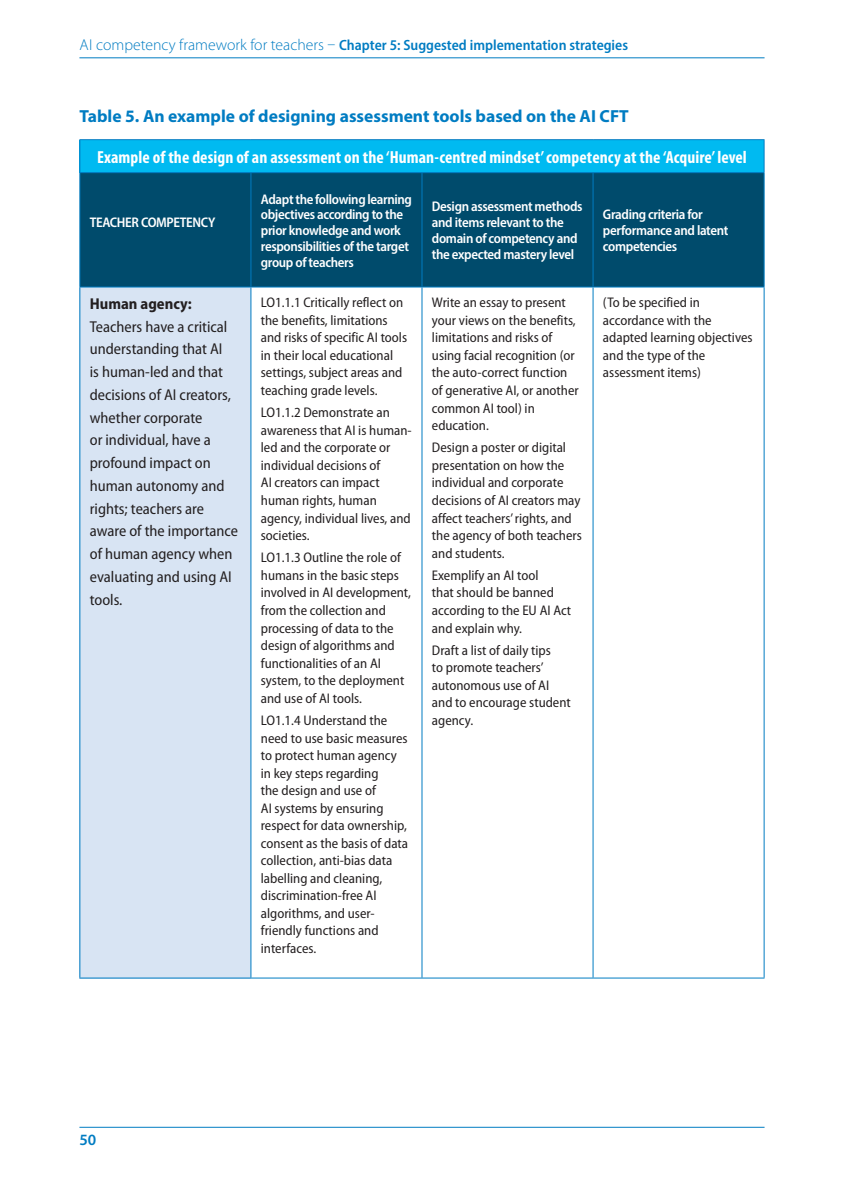
<style>
.page{position:relative;width:844px;height:1191px;background:#fff}
.page>*{position:absolute;margin:0;border:0;box-sizing:border-box;transform-origin:0 0}
.TABLE_header{font:700 condensed 17.5px "Myriad Pro";letter-spacing:.005em;color:#fff}
.TITRE_TABLEAU_etendu{font:700 17.5px "Myriad Pro";color:#007cc2}
.TABLE_texte_1{font:semi-condensed 15.75px/22.8px "Myriad Pro";color:#231f20}
.TABLE_texte_1-2{font:700 semi-condensed 15.75px "Myriad Pro";color:#231f20}
.t1{font:600 15.75px "Myriad Pro";color:#007cc2}
.t2{font:600 semi-condensed 14.88px "Myriad Pro";color:#007cc2}
.TABLE_texte_2{font:semi-condensed 14px/17.5px "Myriad Pro";color:#231f20}
.TABLE_header_2{font:600 semi-condensed 14px/15.8px "Myriad Pro";letter-spacing:-.025em;color:#fff}
.s1{font-weight:300;font-stretch:normal;font-size:15.75px}
</style>
<div class="page">
<hr style="left:79px;top:57px;width:685px;height:1px;background:#007cc2">
<hr style="left:79px;top:1126px;width:685px;height:1px;background:#007cc2">
<div style="left:80px;top:140px;width:683px;height:33px;background:#00baf1"></div>
<div style="left:80px;top:173px;width:683px;height:113px;background:#004b6c"></div>
<div style="left:80px;top:287px;width:171px;height:691px;background:#d8e4f3"></div>
<svg style="left:251px;top:287px;width:512px;height:690px"></svg>
<hr style="left:79px;top:139px;width:172px;height:1px;background:#007cc2">
<hr style="left:79px;top:140px;width:1px;height:32px;background:#007cc2">
<hr style="left:251px;top:139px;width:171px;height:1px;background:#007cc2">
<hr style="left:422px;top:139px;width:171px;height:1px;background:#007cc2">
<hr style="left:593px;top:139px;width:171px;height:1px;background:#007cc2">
<hr style="left:763px;top:140px;width:1px;height:32px;background:#007cc2">
<hr style="left:79px;top:172px;width:171px;height:1px;background:#007cc2">
<hr style="left:79px;top:173px;width:1px;height:113px;background:#007cc2">
<hr style="left:422px;top:172px;width:171px;height:1px;background:#007cc2">
<hr style="left:593px;top:172px;width:171px;height:1px;background:#007cc2">
<hr style="left:592px;top:173px;width:1px;height:113px;background:#007cc2">
<hr style="left:763px;top:173px;width:1px;height:113px;background:#007cc2">
<hr style="left:79px;top:286px;width:172px;height:1px;background:#007cc2">
<hr style="left:79px;top:287px;width:1px;height:690px;background:#007cc2">
<hr style="left:251px;top:286px;width:171px;height:1px;background:#007cc2">
<hr style="left:250px;top:287px;width:1px;height:690px;background:#007cc2">
<hr style="left:422px;top:286px;width:171px;height:1px;background:#007cc2">
<hr style="left:593px;top:286px;width:171px;height:1px;background:#007cc2">
<hr style="left:79px;top:977px;width:172px;height:1px;background:#007cc2">
<hr style="left:251px;top:977px;width:171px;height:1px;background:#007cc2">
<hr style="left:422px;top:977px;width:171px;height:1px;background:#007cc2">
<hr style="left:593px;top:977px;width:171px;height:1px;background:#007cc2">
<hr style="left:250px;top:172px;width:172px;height:1px;background:#007cc2">
<hr style="left:250px;top:173px;width:1px;height:113px;background:#007cc2">
<hr style="left:421px;top:173px;width:1px;height:113px;background:#007cc2">
<hr style="left:421px;top:287px;width:1px;height:690px;background:#007cc2">
<hr style="left:592px;top:287px;width:1px;height:690px;background:#007cc2">
<hr style="left:763px;top:287px;width:1px;height:690px;background:#007cc2">
<p class="t2" style="left:80px;top:36px;width:550px"><span class="s1">AI competency framework for teachers –</span> Chapter 5: Suggested implementation strategies</p>
<p class="TITRE_TABLEAU_etendu" style="left:79px;top:105px;width:550px">Table 5. An example of designing assessment tools based on the AI CFT</p>
<p class="TABLE_header" style="left:97px;top:146px;width:651px">Example of the design of an assessment on the ‘Human-centred mindset’ competency at the ‘Acquire’ level</p>
<p class="TABLE_header_2" style="left:90px;top:214px;width:127px">TEACHER COMPETENCY</p>
<p class="TABLE_texte_1-2" style="left:90px;top:293px;width:103px">Human agency:</p>
<p class="TABLE_texte_1" style="left:90px;top:315px;width:150px">Teachers have a critical understanding that AI<br>is human-led and that decisions of AI creators, whether corporate<br>or individual, have a profound impact on human autonomy and rights; teachers are aware of the importance of human agency when evaluating and using AI tools.</p>
<p class="TABLE_header_2" style="left:261px;top:191px;width:153px">Adapt the following learning objectives according to the prior knowledge and work responsibilities of the target group of teachers</p>
<p class="TABLE_header_2" style="left:432px;top:199px;width:152px">Design assessment methods and items relevant to the domain of competency and the expected mastery level</p>
<p class="TABLE_header_2" style="left:602px;top:206px;width:127px">Grading criteria for performance and latent competencies</p>
<p class="TABLE_texte_2" style="left:261px;top:294px;width:148px">LO1.1.1 Critically reflect on the benefits, limitations and risks of specific AI tools in their local educational settings, subject areas and teaching grade levels.</p>
<p class="TABLE_texte_2" style="left:261px;top:404px;width:152px">LO1.1.2 Demonstrate an awareness that AI is human&shy;led and the corporate or individual decisions of<br>AI creators can impact human rights, human agency, individual lives, and societies.</p>
<p class="TABLE_texte_2" style="left:261px;top:549px;width:152px">LO1.1.3 Outline the role of humans in the basic steps involved in AI development, from the collection and processing of data to the design of algorithms and functionalities of an AI system, to the deployment and use of AI tools.</p>
<p class="TABLE_texte_2" style="left:261px;top:711px;width:149px">LO1.1.4 Understand the need to use basic measures to protect human agency in key steps regarding<br>the design and use of<br>AI systems by ensuring respect for data ownership, consent as the basis of data collection, anti-bias data labelling and cleaning, discrimination-free AI algorithms, and user&shy;friendly functions and interfaces.</p>
<p class="TABLE_texte_2" style="left:432px;top:294px;width:148px">Write an essay to present your views on the benefits, limitations and risks of using facial recognition (or the auto-correct function of generative AI, or another common AI tool) in education.</p>
<p class="TABLE_texte_2" style="left:432px;top:439px;width:151px">Design a poster or digital presentation on how the individual and corporate decisions of AI creators may affect teachers’ rights, and the agency of both teachers and students.</p>
<p class="TABLE_texte_2" style="left:432px;top:566px;width:141px">Exemplify an AI tool<br>that should be banned according to the EU AI Act and explain why.</p>
<p class="TABLE_texte_2" style="left:432px;top:641px;width:140px">Draft a list of daily tips<br>to promote teachers’ autonomous use of AI and to encourage student agency.</p>
<p class="TABLE_texte_2" style="left:602px;top:294px;width:151px">(To be specified in accordance with the adapted learning objectives and the type of the assessment items)</p>
<p class="t1" style="left:79px;top:1129px;width:18px">50</p>
</div>
